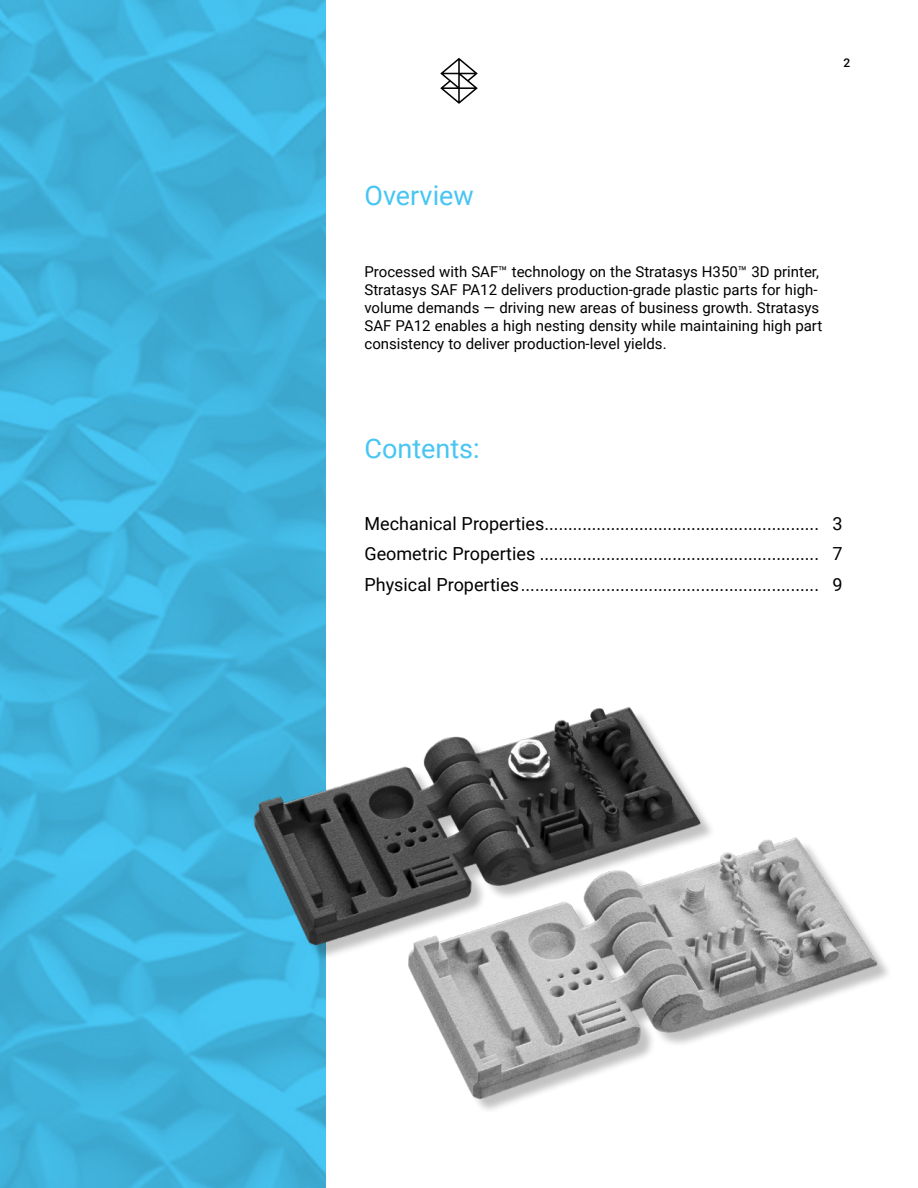
<style>
.page{position:relative;width:918px;height:1188px;background:#fff}
.page>*{position:absolute;margin:0;border:0;box-sizing:border-box;transform-origin:0 0}
.t1{font:27px "Roboto";color:#47c5f3}
.t2{font:18px/30.8px "Roboto";color:#000;text-align:justify}
.t3{font:15px/18px "Roboto";color:#000}
.t4{font:500 12px "Roboto";color:#000}
</style>
<div class="page">
<svg style="left:440px;top:58px;width:38px;height:46px"></svg>
<img style="left:0;top:0;width:325px;height:1188px">
<div style="left:257px;top:710px;width:635px;height:404px;background:#000;opacity:.24"></div>
<img style="left:243px;top:706px;width:645px;height:393px">
<p class="t4" style="left:843px;top:55px;width:8px">2</p>
<h1 class="t1" style="left:364px;top:176px;width:111px">Overview</h1>
<p class="t3" style="left:364px;top:262px;width:459px">Processed with SAF™ technology on the Stratasys H350™ 3D printer, Stratasys SAF PA12 delivers production-grade plastic parts for high&shy;volume demands — driving new areas of business growth. Stratasys SAF PA12 enables a high nesting density while maintaining high part consistency to deliver production-level yields.</p>
<h1 class="t1" style="left:364px;top:430px;width:117px">Contents:</h1>
<p class="t2" style="left:364px;top:507px;width:480px">Mechanical Properties.......................................................... 3<br>Geometric Properties ........................................................... 7<br>Physical Properties............................................................... 9</p>
</div>
